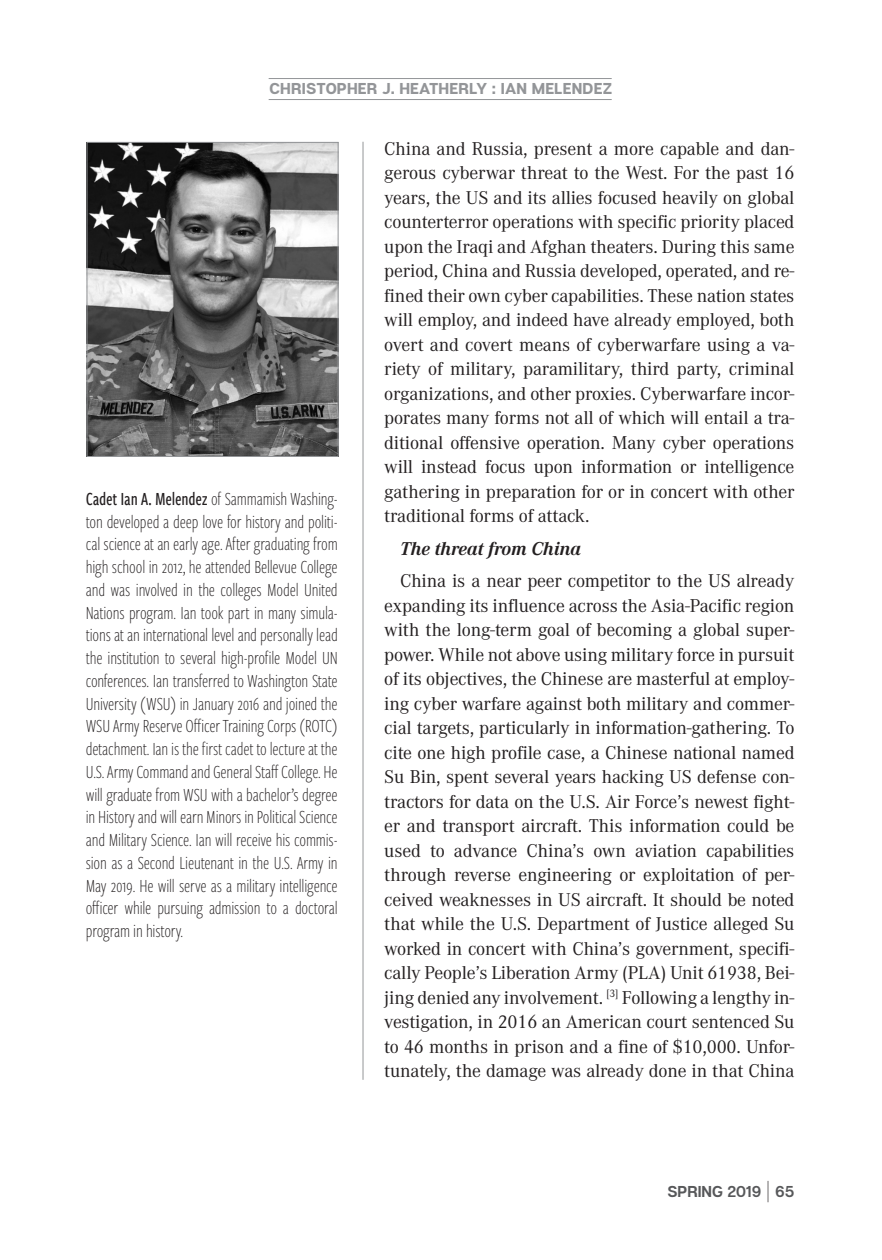
<style>
.page{position:relative;width:882px;height:1260px;background:#fff}
.page>*{position:absolute;margin:0;border:0;box-sizing:border-box;transform-origin:0 0}
.t1{font:19.25px/24.5px "Corporate A Pro";letter-spacing:-.01em;color:#231f20;text-align:justify}
.t2{font:300 19.25px/22.8px "Freight Sans Cmp Pro";letter-spacing:-.01em;color:#231f20;text-align:justify}
.t3{font:italic 700 19.25px "Corporate A Pro";letter-spacing:-.01em;color:#231f20}
.t4{font:800 15.75px "Articulat CF";letter-spacing:.01em;color:#939598}
.t5{font:700 15.75px "Articulat CF";color:#57585a}
.s1{font-weight:500}
.s2{font-family:"Bebas Neue";font-weight:300;font-size:29.75px;color:#231f20}
</style>
<div class="page">
<hr style="left:269px;top:78px;width:343px;height:1px;background:#939598">
<hr style="left:269px;top:99px;width:343px;height:1px;background:#939598">
<hr style="left:363px;top:142px;width:1px;height:938px;background:#939598">
<img style="left:89px;top:144px;width:248px;height:311px">
<div style="left:87px;top:142px;width:252px;height:315px;border:1px solid #939598"></div>
<p class="t4" style="left:270px;top:79px;width:344px">CHRISTOPHER J. HEATHERLY : IAN MELENDEZ</p>
<p class="t2" style="left:86px;top:486px;width:254px"><span class="s1">Cadet Ian A. Melendez</span> of Sammamish Washing&shy;ton developed a deep love for history and politi&shy;cal science at an early age. After graduating from high school in 2012, he attended Bellevue College and was involved in the colleges Model United Nations program. Ian took part in many simula&shy;tions at an international level and personally lead the institution to several high-profile Model UN conferences. Ian transferred to Washington State University (WSU) in January 2016 and joined the WSU Army Reserve Officer Training Corps (ROTC) detachment. Ian is the first cadet to lecture at the U.S. Army Command and General Staff College. He will graduate from WSU with a bachelor’s degree in History and will earn Minors in Political Science and Military Science. Ian will receive his commis&shy;sion as a Second Lieutenant in the U.S. Army in May 2019. He will serve as a military intelligence officer while pursuing admission to a doctoral program in history.</p>
<p class="t1" style="left:384px;top:135px;width:412px">China and Russia, present a more capable and dan&shy;gerous cyberwar threat to the West. For the past 16 years, the US and its allies focused heavily on global counterterror operations with specific priority placed upon the Iraqi and Afghan theaters. During this same period, China and Russia developed, operated, and re&shy;fined their own cyber capabilities. These nation states will employ, and indeed have already employed, both overt and covert means of cyberwarfare using a va&shy;riety of military, paramilitary, third party, criminal organizations, and other proxies. Cyberwarfare incor&shy;porates many forms not all of which will entail a tra&shy;ditional offensive operation. Many cyber operations will instead focus upon information or intelligence gathering in preparation for or in concert with other traditional forms of attack.</p>
<p class="t3" style="left:400px;top:535px;width:183px">The threat from China</p>
<p class="t1" style="left:384px;top:568px;width:412px;text-indent:16px">China is a near peer competitor to the US already expanding its influence across the Asia-Pacific region with the long-term goal of becoming a global super&shy;power. While not above using military force in pursuit of its objectives, the Chinese are masterful at employ&shy;ing cyber warfare against both military and commer&shy;cial targets, particularly in information-gathering. To cite one high profile case, a Chinese national named Su Bin, spent several years hacking US defense con&shy;tractors for data on the U.S. Air Force’s newest fight&shy;er and transport aircraft. This information could be used to advance China’s own aviation capabilities through reverse engineering or exploitation of per&shy;ceived weaknesses in US aircraft. It should be noted that while the U.S. Department of Justice alleged Su worked in concert with China’s government, specifi&shy;cally People’s Liberation Army (PLA) Unit 61938, Bei&shy;jing denied any involvement. <sup>[3]</sup> Following a lengthy in&shy;vestigation, in 2016 an American court sentenced Su to 46 months in prison and a fine of $10,000. Unfor&shy;tunately, the damage was already done in that China</p>
<p class="t5" style="left:667px;top:1182px;width:129px">SPRING 2019 <span class="s2">|</span> 65</p>
</div>
